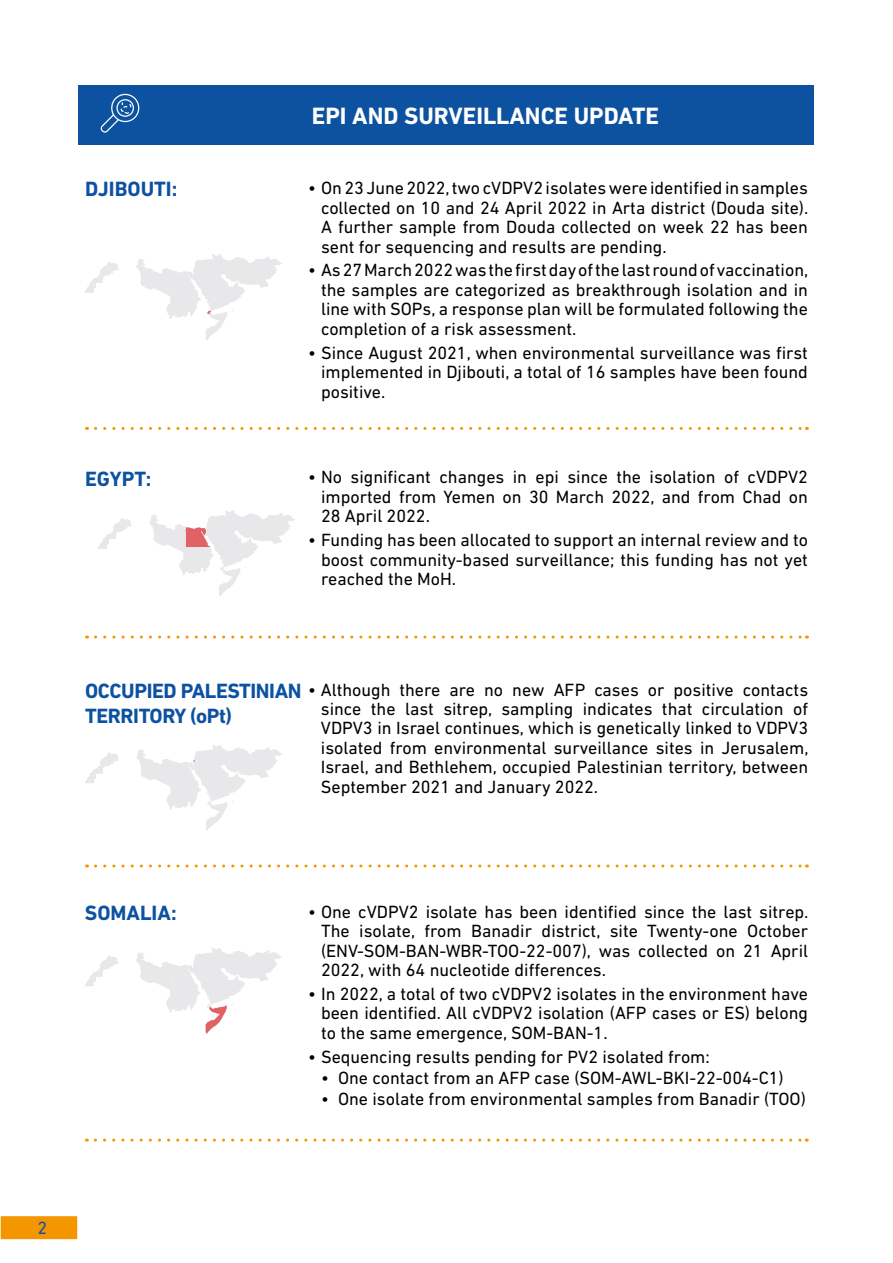
<style>
.page{position:relative;width:893px;height:1263px;background:#fff}
.page>*{position:absolute;margin:0;border:0;box-sizing:border-box;transform-origin:0 0}
.t1{font:700 24px "DIN Next LT Pro";color:#fff}
.t2{font:700 21px/25.2px "DIN Next LT Pro";letter-spacing:-.02em;color:#0d52a0}
.t3{font:700 21px "DIN Next LT Pro";color:#0d52a0}
.t4{font:18px/19.5px "DIN Next LT Pro";color:#000;text-align:justify}
.t5{font:18px "DIN Next LT Pro";color:#0d52a0}
</style>
<div class="page">
<div style="left:1px;top:1216px;width:76px;height:23px;background:#f49600;border:2px solid #f49600"></div>
<div style="left:79px;top:85px;width:99px;height:60px;background:#0d52a0"></div>
<div style="left:157px;top:85px;width:657px;height:60px;background:#0d52a0"></div>
<svg style="left:100px;top:94px;width:40px;height:39px"></svg>
<svg style="left:85px;top:262px;width:34px;height:31px"></svg>
<svg style="left:136px;top:254px;width:146px;height:86px"></svg>
<svg style="left:96px;top:427px;width:711px;height:3px"></svg>
<svg style="left:98px;top:518px;width:34px;height:31px"></svg>
<svg style="left:149px;top:510px;width:146px;height:86px"></svg>
<svg style="left:96px;top:636px;width:711px;height:3px"></svg>
<svg style="left:96px;top:864px;width:711px;height:3px"></svg>
<svg style="left:85px;top:753px;width:34px;height:31px"></svg>
<svg style="left:136px;top:745px;width:146px;height:86px"></svg>
<svg style="left:85px;top:956px;width:33px;height:31px"></svg>
<svg style="left:136px;top:948px;width:146px;height:86px"></svg>
<svg style="left:95px;top:1138px;width:712px;height:3px"></svg>
<p class="t3" style="left:85px;top:177px;width:94px">DJIBOUTI:</p>
<h1 class="t1" style="left:312px;top:102px;width:349px">EPI AND SURVEILLANCE UPDATE</h1>
<p class="t4" style="left:321px;top:178px;width:489px;text-indent:-13px">• On 23 June 2022, two cVDPV2 isolates were identified in samples collected on 10 and 24 April 2022 in Arta district (Douda site).<br>A further sample from Douda collected on week 22 has been sent for sequencing and results are pending.</p>
<p class="t4" style="left:321px;top:260px;width:489px;text-indent:-13px">• As 27 March 2022 was the first day of the last round of vaccination, the samples are categorized as breakthrough isolation and in line with SOPs, a response plan will be formulated following the completion of a risk assessment.</p>
<p class="t4" style="left:321px;top:343px;width:488px;text-indent:-13px">• Since August 2021, when environmental surveillance was first implemented in Djibouti, a total of 16 samples have been found positive.</p>
<p class="t2" style="left:85px;top:466px;width:68px">EGYPT:</p>
<p class="t4" style="left:321px;top:467px;width:488px;text-indent:-13px">• No significant changes in epi since the isolation of cVDPV2 imported from Yemen on 30 March 2022, and from Chad on 28 April 2022.</p>
<p class="t4" style="left:321px;top:530px;width:488px;text-indent:-13px">• Funding has been allocated to support an internal review and to boost community-based surveillance; this funding has not yet reached the MoH.</p>
<p class="t2" style="left:85px;top:678px;width:218px">OCCUPIED PALESTINIAN<br>TERRITORY (oPt)</p>
<p class="t4" style="left:321px;top:679px;width:489px;text-indent:-13px">• Although there are no new AFP cases or positive contacts since the last sitrep, sampling indicates that circulation of VDPV3 in Israel continues, which is genetically linked to VDPV3 isolated from environmental surveillance sites in Jerusalem, Israel, and Bethlehem, occupied Palestinian territory, between September 2021 and January 2022.</p>
<p class="t3" style="left:85px;top:900px;width:93px">SOMALIA:</p>
<p class="t4" style="left:321px;top:901px;width:489px;text-indent:-13px">• One cVDPV2 isolate has been identified since the last sitrep.<br>The isolate, from Banadir district, site Twenty-one October (ENV-SOM-BAN-WBR-TOO-22-007), was collected on 21 April 2022, with 64 nucleotide differences.</p>
<p class="t4" style="left:321px;top:984px;width:488px;text-indent:-13px">• In 2022, a total of two cVDPV2 isolates in the environment have been identified. All cVDPV2 isolation (AFP cases or ES) belong to the same emergence, SOM-BAN-1.</p>
<p class="t4" style="left:308px;top:1046px;width:403px">• Sequencing results pending for PV2 isolated from:</p>
<p class="t4" style="left:321px;top:1067px;width:464px">• One contact from an AFP case (SOM-AWL-BKI-22-004-C1)</p>
<p class="t4" style="left:321px;top:1088px;width:486px">• One isolate from environmental samples from Banadir (TOO)</p>
<p class="t5" style="left:38px;top:1218px;width:11px">2</p>
</div>
